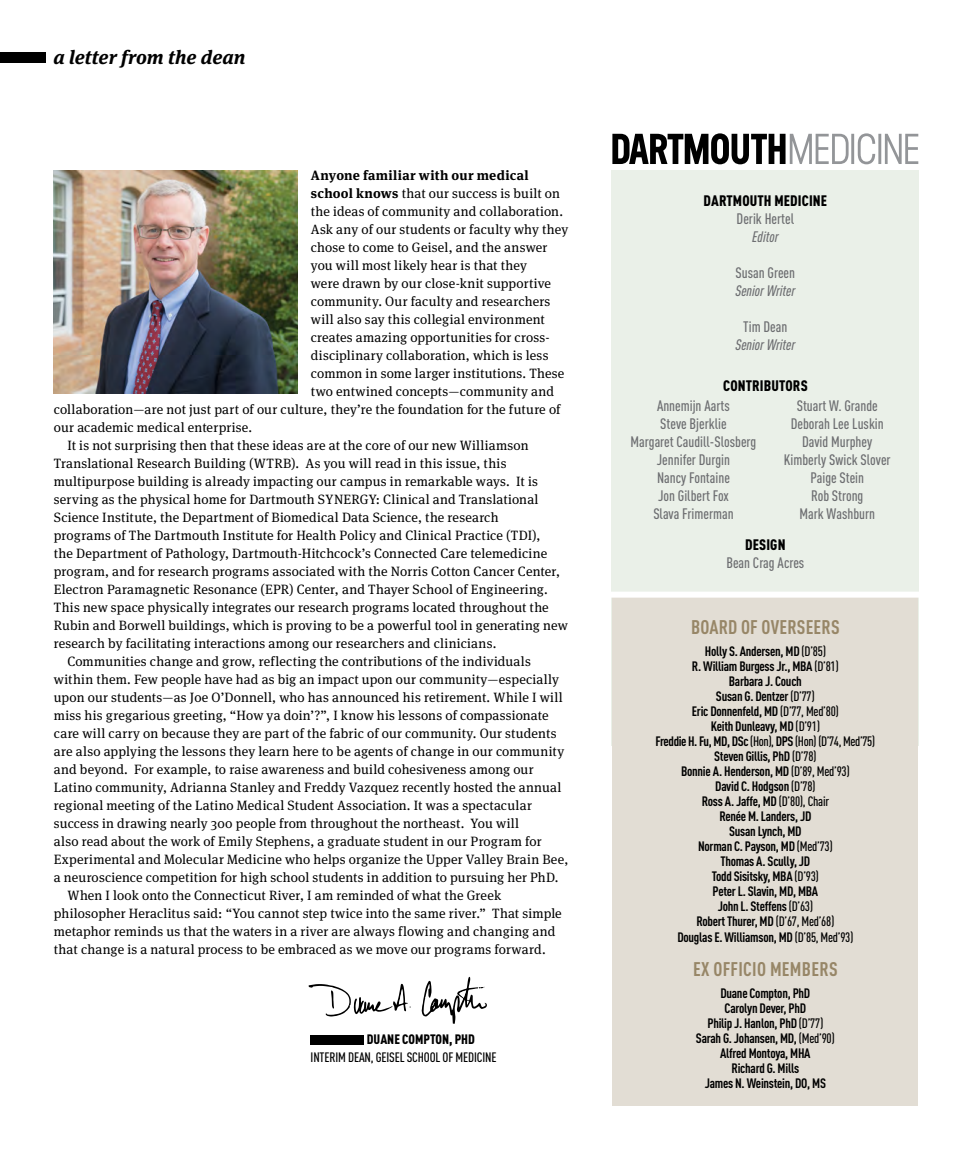
<style>
.page{position:relative;width:972px;height:1175px;background:#fff}
.page>*{position:absolute;margin:0;border:0;box-sizing:border-box;transform-origin:0 0}
.t1{font:700 condensed 19.5px "DINOT";letter-spacing:.01em;color:#978667}
.t2{font:italic 700 19.5px "Meta Serif";color:#000}
.t3{font:500 condensed 15px/18px "DINOT";color:#6d6e71;text-align:center}
.t4{font:900 condensed 15px "DINOT";letter-spacing:.01em;color:#000}
.t5{font:italic 500 condensed 15px "DINOT";color:#6d6e71}
.t6{font:13.5px "Meta Serif";letter-spacing:.015em;color:#000}
.t7{font:700 condensed 13.5px/15px "DINOT";letter-spacing:-.02em;color:#000;text-align:center}
.t8{font:500 condensed 13.5px "DINOT";letter-spacing:-.01em;color:#000}
.t9{font:700 13.5px "Meta Serif";letter-spacing:.025em;color:#000}
.t10{font:900 condensed 13.5px "DINOT";color:#000}
.s1{font-weight:700}
.s2{font-weight:500}
</style>
<div class="page">
<div style="left:612px;top:170px;width:307px;height:576px;background:#eaf0e8"></div>
<div style="left:0;top:52px;width:46px;height:10px;background:#000"></div>
<div style="left:612px;top:594px;width:306px;height:511px;background:#e2ddd4"></div>
<div style="left:310px;top:1035px;width:54px;height:9px;background:#000"></div>
<img style="left:53px;top:170px;width:244px;height:223px">
<svg style="left:309px;top:976px;width:178px;height:48px"></svg>
<svg style="left:612px;top:133px;width:306px;height:31px"></svg>
<div style="left:590px;top:591px;width:350px;height:6px;background:#fff"></div>
<h1 class="t2" style="left:53px;top:40px;width:193px">a letter from the dean</h1>
<p class="t9" style="left:311px;top:164px;width:219px">Anyone familiar with our medical</p>
<p class="t6" style="left:311px;top:182px;width:251px"><span class="s1">school knows</span> that our success is built on</p>
<p class="t6" style="left:311px;top:200px;width:254px">the ideas of community and collaboration.</p>
<p class="t6" style="left:311px;top:218px;width:259px">Ask any of our students or faculty why they</p>
<p class="t6" style="left:311px;top:236px;width:238px">chose to come to Geisel, and the answer</p>
<p class="t6" style="left:311px;top:254px;width:218px">you will most likely hear is that they</p>
<p class="t6" style="left:311px;top:272px;width:242px">were drawn by our close-knit supportive</p>
<p class="t6" style="left:311px;top:290px;width:241px">community. Our faculty and researchers</p>
<p class="t6" style="left:311px;top:308px;width:236px">will also say this collegial environment</p>
<p class="t6" style="left:311px;top:326px;width:240px">creates amazing opportunities for cross-</p>
<p class="t6" style="left:311px;top:344px;width:239px">disciplinary collaboration, which is less</p>
<p class="t6" style="left:311px;top:362px;width:255px">common in some larger institutions. These</p>
<p class="t6" style="left:311px;top:380px;width:245px">two entwined concepts—community and</p>
<p class="t6" style="left:54px;top:398px;width:508px">collaboration—are not just part of our culture, they’re the foundation for the future of</p>
<p class="t6" style="left:54px;top:416px;width:200px">our academic medical enterprise.</p>
<p class="t6" style="left:67px;top:434px;width:463px">It is not surprising then that these ideas are at the core of our new Williamson</p>
<p class="t6" style="left:54px;top:452px;width:454px">Translational Research Building (WTRB). As you will read in this issue, this</p>
<p class="t6" style="left:54px;top:470px;width:486px">multipurpose building is already impacting our campus in remarkable ways. It is</p>
<p class="t6" style="left:54px;top:488px;width:486px">serving as the physical home for Dartmouth SYNERGY: Clinical and Translational</p>
<p class="t6" style="left:54px;top:506px;width:446px">Science Institute, the Department of Biomedical Data Science, the research</p>
<p class="t6" style="left:54px;top:524px;width:488px">programs of The Dartmouth Institute for Health Policy and Clinical Practice (TDI),</p>
<p class="t6" style="left:54px;top:542px;width:495px">the Department of Pathology, Dartmouth-Hitchcock’s Connected Care telemedicine</p>
<p class="t6" style="left:54px;top:560px;width:508px">program, and for research programs associated with the Norris Cotton Cancer Center,</p>
<p class="t6" style="left:54px;top:578px;width:495px">Electron Paramagnetic Resonance (EPR) Center, and Thayer School of Engineering.</p>
<p class="t6" style="left:54px;top:596px;width:496px">This new space physically integrates our research programs located throughout the</p>
<p class="t6" style="left:54px;top:614px;width:515px">Rubin and Borwell buildings, which is proving to be a powerful tool in generating new</p>
<p class="t6" style="left:54px;top:632px;width:444px">research by facilitating interactions among our researchers and clinicians.</p>
<p class="t6" style="left:67px;top:650px;width:465px">Communities change and grow, reflecting the contributions of the individuals</p>
<p class="t6" style="left:54px;top:668px;width:507px">within them. Few people have had as big an impact upon our community—especially</p>
<p class="t6" style="left:54px;top:686px;width:510px">upon our students—as Joe O’Donnell, who has announced his retirement. While I will</p>
<p class="t6" style="left:54px;top:704px;width:496px">miss his gregarious greeting, “How ya doin’?”, I know his lessons of compassionate</p>
<p class="t6" style="left:54px;top:722px;width:504px">care will carry on because they are part of the fabric of our community. Our students</p>
<p class="t6" style="left:54px;top:740px;width:512px">are also applying the lessons they learn here to be agents of change in our community</p>
<p class="t6" style="left:54px;top:758px;width:481px">and beyond. For example, to raise awareness and build cohesiveness among our</p>
<p class="t6" style="left:54px;top:776px;width:509px">Latino community, Adrianna Stanley and Freddy Vazquez recently hosted the annual</p>
<p class="t6" style="left:54px;top:794px;width:480px">regional meeting of the Latino Medical Student Association. It was a spectacular</p>
<p class="t6" style="left:54px;top:812px;width:467px">success in drawing nearly 300 people from throughout the northeast. You will</p>
<p class="t6" style="left:54px;top:830px;width:489px">also read about the work of Emily Stephens, a graduate student in our Program for</p>
<p class="t6" style="left:54px;top:848px;width:516px">Experimental and Molecular Medicine who helps organize the Upper Valley Brain Bee,</p>
<p class="t6" style="left:54px;top:866px;width:506px">a neuroscience competition for high school students in addition to pursuing her PhD.</p>
<p class="t6" style="left:67px;top:884px;width:435px">When I look onto the Connecticut River, I am reminded of what the Greek</p>
<p class="t6" style="left:54px;top:902px;width:509px">philosopher Heraclitus said: “You cannot step twice into the same river.” That simple</p>
<p class="t6" style="left:54px;top:920px;width:503px">metaphor reminds us that the waters in a river are always flowing and changing and</p>
<p class="t6" style="left:54px;top:938px;width:493px">that change is a natural process to be embraced as we move our programs forward.</p>
<p class="t10" style="left:367px;top:1031px;width:110px">DUANE COMPTON, PHD</p>
<p class="t8" style="left:311px;top:1049px;width:188px">INTERIM DEAN, GEISEL SCHOOL OF MEDICINE</p>
<p class="t4" style="left:704px;top:191px;width:125px">DARTMOUTH MEDICINE</p>
<p class="t3" style="left:737px;top:209px;width:59px">Derik Hertel</p>
<p class="t5" style="left:752px;top:228px;width:28px">Editor</p>
<p class="t3" style="left:736px;top:263px;width:61px">Susan Green</p>
<p class="t5" style="left:735px;top:282px;width:61px">Senior Writer</p>
<p class="t3" style="left:743px;top:317px;width:46px">Tim Dean</p>
<p class="t5" style="left:735px;top:336px;width:61px">Senior Writer</p>
<p class="t4" style="left:723px;top:376px;width:86px">CONTRIBUTORS</p>
<p class="t3" style="left:631px;top:396px;width:127px">Annemijn Aarts<br>Steve Bjerklie<br>Margaret Caudill-Slosberg<br>Jennifer Durgin<br>Nancy Fontaine<br>Jon Gilbert Fox<br>Slava Frimerman</p>
<p class="t3" style="left:784px;top:396px;width:108px">Stuart W. Grande<br>Deborah Lee Luskin<br>David Murphey<br>Kimberly Swick Slover<br>Paige Stein<br>Rob Strong<br>Mark Washburn</p>
<p class="t4" style="left:745px;top:535px;width:42px">DESIGN</p>
<p class="t3" style="left:726px;top:553px;width:79px">Bean Crag Acres</p>
<h1 class="t1" style="left:691px;top:615px;width:150px">BOARD OF OVERSEERS</h1>
<p class="t7" style="left:656px;top:643px;width:221px">Holly S. Andersen, MD <span class="s2">(D’85)<br></span>R. William Burgess Jr., MBA <span class="s2">(D’81)<br></span>Barbara J. Couch<br>Susan G. Dentzer <span class="s2">(D’77)<br></span>Eric Donnenfeld, MD <span class="s2">(D’77, Med’80)<br></span>Keith Dunleavy, MD <span class="s2">(D’91)<br></span>Freddie H. Fu, MD, DSc <span class="s2">(Hon),</span> DPS <span class="s2">(Hon) (D’74, Med’75)<br></span>Steven Gillis, PhD <span class="s2">(D’78)<br></span>Bonnie A. Henderson, MD <span class="s2">(D’89, Med’93)<br></span>David C. Hodgson <span class="s2">(D’78)<br></span>Ross A. Jaffe, MD <span class="s2">(D’80), Chair<br></span>Renée M. Landers, JD<br>Susan Lynch, MD<br>Norman C. Payson, MD <span class="s2">(Med’73)<br></span>Thomas A. Scully, JD<br>Todd Sisitsky, MBA <span class="s2">(D’93)<br></span>Peter L. Slavin, MD, MBA<br>John L. Steffens <span class="s2">(D’63)<br></span>Robert Thurer, MD <span class="s2">(D’67, Med’68)</span></p>
<p class="t7" style="left:677px;top:929px;width:178px">Douglas E. Williamson, MD <span class="s2">(D’85, Med’93)</span></p>
<h1 class="t1" style="left:693px;top:957px;width:146px">EX OFFICIO MEMBERS</h1>
<p class="t7" style="left:696px;top:985px;width:140px">Duane Compton, PhD<br>Carolyn Dever, PhD<br>Philip J. Hanlon, PhD <span class="s2">(D’77)<br></span>Sarah G. Johansen, MD, <span class="s2">(Med’90)<br></span>Alfred Montoya, MHA<br>Richard G. Mills<br>James N. Weinstein, DO, MS</p>
</div>
